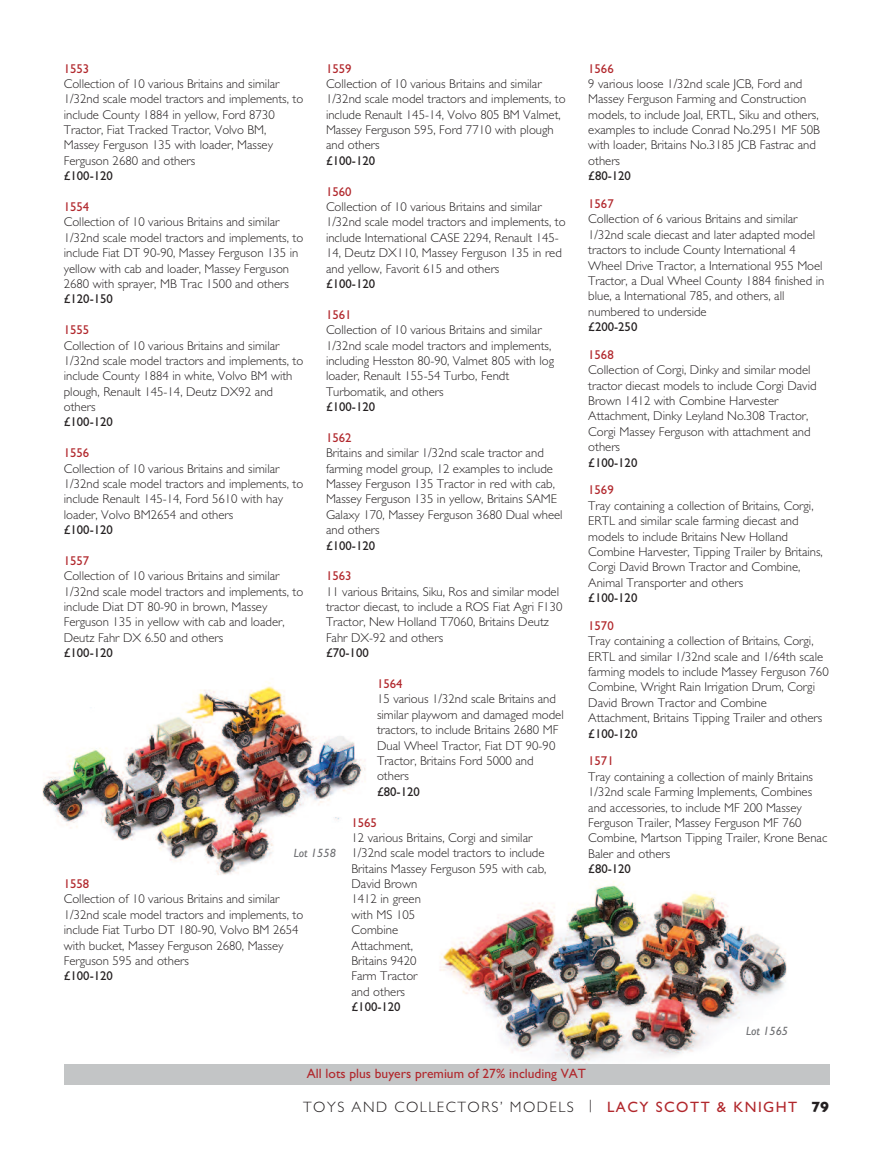
<style>
.page{position:relative;width:893px;height:1149px;background:#fff}
.page>*{position:absolute;margin:0;border:0;box-sizing:border-box;transform-origin:0 0}
.t1{font:300 15px "M Gill Sans";letter-spacing:.1em;color:#231f20}
.t2{font:13.5px "M Gill Sans";color:#b1272c}
.t3{font:300 12.75px/15.3px "M Gill Sans";color:#231f20}
.t4{font:12.75px "M Gill Sans";color:#231f20}
.t5{font:12.75px "M Gill Sans";color:#b1272c}
.t6{font:italic 12px "Gill Sans";color:#6c6d70}
.s1{font-weight:400;color:#b1272c}
.s2{font-family:"Gill Sans";font-weight:700}
</style>
<div class="page">
<img style="left:42px;top:682px;width:324px;height:193px">
<img style="left:429px;top:881px;width:391px;height:204px">
<div style="left:64px;top:1064px;width:765px;height:20px;background:#c3c5c6"></div>
<p class="t5" style="left:64px;top:64px;width:27px">1553</p>
<p class="t3" style="left:64px;top:77px;width:241px">Collection of 10 various Britains and similar 1/32nd scale model tractors and implements, to include County 1884 in yellow, Ford 8730<br>Tractor, Fiat Tracked Tractor, Volvo BM, Massey Ferguson 135 with loader, Massey Ferguson 2680 and others</p>
<p class="t4" style="left:64px;top:171px;width:51px">£100-120</p>
<p class="t5" style="left:64px;top:202px;width:27px">1554</p>
<p class="t3" style="left:64px;top:216px;width:241px">Collection of 10 various Britains and similar 1/32nd scale model tractors and implements, to include Fiat DT 90-90, Massey Ferguson 135 in yellow with cab and loader, Massey Ferguson 2680 with sprayer, MB Trac 1500 and others</p>
<p class="t4" style="left:64px;top:294px;width:51px">£120-150</p>
<p class="t5" style="left:64px;top:325px;width:27px">1555</p>
<p class="t3" style="left:64px;top:339px;width:241px">Collection of 10 various Britains and similar 1/32nd scale model tractors and implements, to include County 1884 in white, Volvo BM with plough, Renault 145-14, Deutz DX92 and others</p>
<p class="t4" style="left:64px;top:417px;width:51px">£100-120</p>
<p class="t5" style="left:64px;top:448px;width:27px">1556</p>
<p class="t3" style="left:64px;top:462px;width:241px">Collection of 10 various Britains and similar 1/32nd scale model tractors and implements, to include Renault 145-14, Ford 5610 with hay loader, Volvo BM2654 and others</p>
<p class="t4" style="left:64px;top:525px;width:51px">£100-120</p>
<p class="t5" style="left:64px;top:556px;width:27px">1557</p>
<p class="t3" style="left:64px;top:569px;width:241px">Collection of 10 various Britains and similar 1/32nd scale model tractors and implements, to include Diat DT 80-90 in brown, Massey Ferguson 135 in yellow with cab and loader, Deutz Fahr DX 6.50 and others</p>
<p class="t4" style="left:64px;top:648px;width:51px">£100-120</p>
<p class="t5" style="left:326px;top:64px;width:27px">1559</p>
<p class="t3" style="left:326px;top:77px;width:241px">Collection of 10 various Britains and similar 1/32nd scale model tractors and implements, to include Renault 145-14, Volvo 805 BM Valmet, Massey Ferguson 595, Ford 7710 with plough and others</p>
<p class="t4" style="left:326px;top:156px;width:51px">£100-120</p>
<p class="t5" style="left:326px;top:187px;width:27px">1560</p>
<p class="t3" style="left:326px;top:200px;width:241px">Collection of 10 various Britains and similar 1/32nd scale model tractors and implements, to include International CASE 2294, Renault 145- 14, Deutz DX110, Massey Ferguson 135 in red and yellow, Favorit 615 and others</p>
<p class="t4" style="left:326px;top:279px;width:51px">£100-120</p>
<p class="t5" style="left:326px;top:310px;width:27px">1561</p>
<p class="t3" style="left:326px;top:323px;width:230px">Collection of 10 various Britains and similar 1/32nd scale model tractors and implements, including Hesston 80-90, Valmet 805 with log loader, Renault 155-54 Turbo, Fendt Turbomatik, and others</p>
<p class="t4" style="left:326px;top:402px;width:51px">£100-120</p>
<p class="t5" style="left:326px;top:433px;width:27px">1562</p>
<p class="t3" style="left:326px;top:446px;width:238px">Britains and similar 1/32nd scale tractor and farming model group, 12 examples to include Massey Ferguson 135 Tractor in red with cab, Massey Ferguson 135 in yellow, Britains SAME Galaxy 170, Massey Ferguson 3680 Dual wheel and others</p>
<p class="t4" style="left:326px;top:540px;width:51px">£100-120</p>
<p class="t5" style="left:326px;top:571px;width:27px">1563</p>
<p class="t3" style="left:326px;top:585px;width:238px">11 various Britains, Siku, Ros and similar model tractor diecast, to include a ROS Fiat Agri F130<br>Tractor, New Holland T7060, Britains Deutz Fahr DX-92 and others</p>
<p class="t4" style="left:326px;top:648px;width:44px">£70-100</p>
<p class="t5" style="left:377px;top:679px;width:27px">1564</p>
<p class="t3" style="left:377px;top:692px;width:188px">15 various 1/32nd scale Britains and similar playworn and damaged model tractors, to include Britains 2680 MF<br>Dual Wheel Tractor, Fiat DT 90-90<br>Tractor, Britains Ford 5000 and others</p>
<p class="t4" style="left:377px;top:786px;width:44px">£80-120</p>
<p class="t5" style="left:351px;top:817px;width:27px">1565</p>
<p class="t3" style="left:351px;top:831px;width:196px">12 various Britains, Corgi and similar<br>1/32nd scale model tractors to include<br>Britains Massey Ferguson 595 with cab,<br>David Brown<br>1412 in green<br>with MS 105<br>Combine<br>Attachment,<br>Britains 9420<br>Farm Tractor<br>and others</p>
<p class="t4" style="left:351px;top:1002px;width:51px">£100-120</p>
<p class="t6" style="left:294px;top:845px;width:44px">Lot 1558</p>
<p class="t5" style="left:64px;top:879px;width:27px">1558</p>
<p class="t3" style="left:64px;top:892px;width:241px">Collection of 10 various Britains and similar 1/32nd scale model tractors and implements, to include Fiat Turbo DT 180-90, Volvo BM 2654 with bucket, Massey Ferguson 2680, Massey Ferguson 595 and others</p>
<p class="t4" style="left:64px;top:971px;width:51px">£100-120</p>
<p class="t5" style="left:588px;top:64px;width:27px">1566</p>
<p class="t3" style="left:588px;top:77px;width:233px">9 various loose 1/32nd scale JCB, Ford and Massey Ferguson Farming and Construction models, to include Joal, ERTL, Siku and others, examples to include Conrad No.2951 MF 50B with loader, Britains No.3185 JCB Fastrac and others</p>
<p class="t4" style="left:588px;top:171px;width:44px">£80-120</p>
<p class="t5" style="left:588px;top:199px;width:27px">1567</p>
<p class="t3" style="left:588px;top:213px;width:238px">Collection of 6 various Britains and similar 1/32nd scale diecast and later adapted model tractors to include County International 4<br>Wheel Drive Tractor, a International 955 Moel Tractor, a Dual Wheel County 1884 finished in blue, a International 785, and others, all numbered to underside</p>
<p class="t4" style="left:588px;top:322px;width:51px">£200-250</p>
<p class="t5" style="left:588px;top:350px;width:27px">1568</p>
<p class="t3" style="left:588px;top:363px;width:230px">Collection of Corgi, Dinky and similar model tractor diecast models to include Corgi David Brown 1412 with Combine Harvester Attachment, Dinky Leyland No.308 Tractor, Corgi Massey Ferguson with attachment and others</p>
<p class="t4" style="left:588px;top:458px;width:51px">£100-120</p>
<p class="t5" style="left:588px;top:485px;width:27px">1569</p>
<p class="t3" style="left:588px;top:499px;width:236px">Tray containing a collection of Britains, Corgi, ERTL and similar scale farming diecast and models to include Britains New Holland Combine Harvester, Tipping Trailer by Britains, Corgi David Brown Tractor and Combine, Animal Transporter and others</p>
<p class="t4" style="left:588px;top:593px;width:51px">£100-120</p>
<p class="t5" style="left:588px;top:621px;width:27px">1570</p>
<p class="t3" style="left:588px;top:634px;width:242px">Tray containing a collection of Britains, Corgi, ERTL and similar 1/32nd scale and 1/64th scale farming models to include Massey Ferguson 760<br>Combine, Wright Rain Irrigation Drum, Corgi David Brown Tractor and Combine Attachment, Britains Tipping Trailer and others</p>
<p class="t4" style="left:588px;top:728px;width:51px">£100-120</p>
<p class="t5" style="left:588px;top:756px;width:27px">1571</p>
<p class="t3" style="left:588px;top:770px;width:241px">Tray containing a collection of mainly Britains 1/32nd scale Farming Implements, Combines and accessories, to include MF 200 Massey Ferguson Trailer, Massey Ferguson MF 760<br>Combine, Martson Tipping Trailer, Krone Benac Baler and others</p>
<p class="t4" style="left:588px;top:864px;width:44px">£80-120</p>
<p class="t6" style="left:746px;top:1023px;width:44px">Lot 1565</p>
<p class="t2" style="left:307px;top:1068px;width:281px">All lots plus buyers premium of 27% including VAT</p>
<p class="t1" style="left:303px;top:1101px;width:528px">TOYS AND COLLECTORS’ MODELS | <span class="s1">LACY SCOTT &amp; KNIGHT</span> <span class="s2">79</span></p>
</div>
